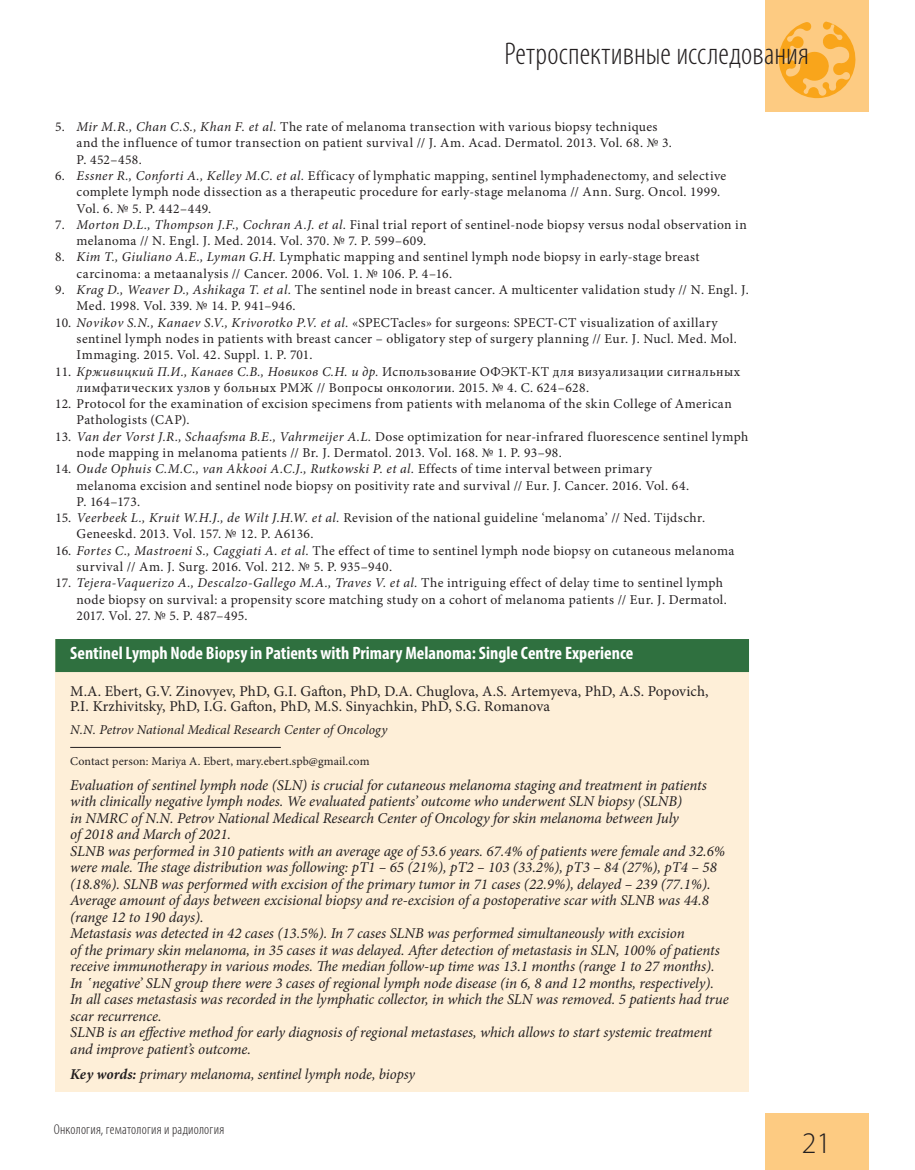
<style>
.page{position:relative;width:915px;height:1170px;background:#fff}
.page>*{position:absolute;margin:0;border:0;box-sizing:border-box;transform-origin:0 0}
.t1{font:300 condensed 31.5px "Myriad Pro";color:#231f20}
.t2{font:300 30px "Myriad Pro";color:#231f20}
.t3{font:700 condensed 18px "Myriad Pro";color:#fff}
.t4{font:italic 15px/16.5px "Minion Pro";letter-spacing:-.005em;color:#231f20}
.t5{font:15px/15px "Minion Pro";letter-spacing:.01em;color:#231f20}
.t6{font:300 condensed 14.25px "Myriad Pro";letter-spacing:.015em;color:#231f20}
.t7{font:13.5px/16.4px "Minion Pro";letter-spacing:.025em;color:#231f20}
.t8{font:italic 13.5px "Minion Pro";color:#231f20}
.t9{font:12px "Minion Pro";letter-spacing:.01em;color:#231f20}
.s1{font-style:italic}
.s2{font-weight:700}
</style>
<div class="page">
<div style="left:764px;top:1113px;width:103px;height:56px;background:#fdcb82"></div>
<div style="left:764px;top:0;width:103px;height:111px;background:#fdcb82"></div>
<svg style="left:778px;top:22px;width:78px;height:77px"></svg>
<div style="left:55px;top:639px;width:693px;height:452px;background:#feefd8"></div>
<div style="left:55px;top:639px;width:693px;height:33px;background:#2f703f"></div>
<hr style="left:70px;top:747px;width:211px;height:1px;background:#231f20">
<h1 class="t1" style="left:504px;top:35px;width:306px">Ретроспективные исследования</h1>
<p class="t7" style="left:77px;top:119px;width:596px;text-indent:-21px">5. <span class="s1">Mir M.R., Chan C.S., Khan F. et al.</span> The rate of melanoma transection with various biopsy techniques and the influence of tumor transection on patient survival // J. Am. Acad. Dermatol. 2013. Vol. 68. № 3.<br>P. 452–458.</p>
<p class="t7" style="left:77px;top:168px;width:651px;text-indent:-21px">6. <span class="s1">Essner R., Conforti A., Kelley M.C. et al.</span> Efficacy of lymphatic mapping, sentinel lymphadenectomy, and selective complete lymph node dissection as a therapeutic procedure for early-stage melanoma // Ann. Surg. Oncol. 1999.<br>Vol. 6. № 5. P. 442–449.</p>
<p class="t7" style="left:77px;top:216px;width:671px;text-indent:-21px">7. <span class="s1">Morton D.L., Thompson J.F., Cochran A.J. et al.</span> Final trial report of sentinel-node biopsy versus nodal observation in melanoma // N. Engl. J. Med. 2014. Vol. 370. № 7. P. 599–609.</p>
<p class="t7" style="left:77px;top:249px;width:624px;text-indent:-21px">8. <span class="s1">Kim T., Giuliano A.E., Lyman G.H.</span> Lymphatic mapping and sentinel lymph node biopsy in early-stage breast carcinoma: a metaanalysis // Cancer. 2006. Vol. 1. № 106. P. 4–16.</p>
<p class="t7" style="left:77px;top:281px;width:673px;text-indent:-21px">9. <span class="s1">Krag D., Weaver D., Ashikaga T. et al.</span> The sentinel node in breast cancer. A multicenter validation study // N. Engl. J.<br>Med. 1998. Vol. 339. № 14. P. 941–946.</p>
<p class="t7" style="left:77px;top:314px;width:661px;text-indent:-21px">10. <span class="s1">Novikov S.N., Kanaev S.V., Krivorotko P.V. et al.</span> «SPECTacles» for surgeons: SPECT-CT visualization of axillary sentinel lymph nodes in patients with breast cancer – obligatory step of surgery planning // Eur. J. Nucl. Med. Mol.<br>Immaging. 2015. Vol. 42. Suppl. 1. P. 701.</p>
<p class="t7" style="left:77px;top:363px;width:665px;text-indent:-21px">11. <span class="s1">Крживицкий П.И., Канаев С.В., Новиков С.Н. и др.</span> Использование ОФЭКТ-КТ для визуализации сигнальных лимфатических узлов у больных РМЖ // Вопросы онкологии. 2015. № 4. С. 624–628.</p>
<p class="t7" style="left:77px;top:395px;width:656px;text-indent:-21px">12. Protocol for the examination of excision specimens from patients with melanoma of the skin College of American<br>Pathologists (CAP).</p>
<p class="t7" style="left:77px;top:428px;width:673px;text-indent:-21px">13. <span class="s1">Van der Vorst J.R., Schaafsma B.E., Vahrmeijer A.L.</span> Dose optimization for near-infrared fluorescence sentinel lymph node mapping in melanoma patients // Br. J. Dermatol. 2013. Vol. 168. № 1. P. 93–98.</p>
<p class="t7" style="left:77px;top:461px;width:613px;text-indent:-21px">14. <span class="s1">Oude Ophuis C.M.C., van Akkooi A.C.J., Rutkowski P. et al.</span> Effects of time interval between primary melanoma excision and sentinel node biopsy on positivity rate and survival // Eur. J. Cancer. 2016. Vol. 64.<br>P. 164–173.</p>
<p class="t7" style="left:77px;top:509px;width:630px;text-indent:-21px">15. <span class="s1">Veerbeek L., Kruit W.H.J., de Wilt J.H.W. et al.</span> Revision of the national guideline ‘melanoma’ // Ned. Tijdschr.<br>Geneeskd. 2013. Vol. 157. № 12. P. A6136.</p>
<p class="t7" style="left:77px;top:542px;width:659px;text-indent:-21px">16. <span class="s1">Fortes C., Mastroeni S., Caggiati A. et al.</span> The effect of time to sentinel lymph node biopsy on cutaneous melanoma survival // Am. J. Surg. 2016. Vol. 212. № 5. P. 935–940.</p>
<p class="t7" style="left:77px;top:575px;width:651px;text-indent:-21px">17. <span class="s1">Tejera-Vaquerizo A., Descalzo-Gallego M.A., Traves V. et al.</span> The intriguing effect of delay time to sentinel lymph node biopsy on survival: a propensity score matching study on a cohort of melanoma patients // Eur. J. Dermatol.<br>2017. Vol. 27. № 5. P. 487–495.</p>
<h3 class="t3" style="left:70px;top:642px;width:564px">Sentinel Lymph Node Biopsy in Patients with Primary Melanoma: Single Centre Experience</h3>
<p class="t5" style="left:70px;top:683px;width:639px">M.A. Ebert, G.V. Zinovyev, PhD, G.I. Gafton, PhD, D.A. Chuglova, A.S. Artemyeva, PhD, A.S. Popovich,<br>P.I. Krzhivitsky, PhD, I.G. Gafton, PhD, M.S. Sinyachkin, PhD, S.G. Romanova</p>
<p class="t8" style="left:70px;top:720px;width:318px">N.N. Petrov National Medical Research Center of Oncology</p>
<p class="t9" style="left:70px;top:752px;width:301px">Contact person: Mariya A. Ebert, mary.ebert.spb@gmail.com</p>
<p class="t4" style="left:70px;top:776px;width:660px">Evaluation of sentinel lymph node (SLN) is crucial for cutaneous melanoma staging and treatment in patients with clinically negative lymph nodes. We evaluated patients’ outcome who underwent SLN biopsy (SLNB)<br>in NMRC of N.N. Petrov National Medical Research Center of Oncology for skin melanoma between July<br>of 2018 and March of 2021.<br>SLNB was performed in 310 patients with an average age of 53.6 years. 67.4% of patients were female and 32.6% were male. The stage distribution was following: pT1 – 65 (21%), pT2 – 103 (33.2%), pT3 – 84 (27%), pT4 – 58 (18.8%). SLNB was performed with excision of the primary tumor in 71 cases (22.9%), delayed – 239 (77.1%).<br>Average amount of days between excisional biopsy and re-excision of a postoperative scar with SLNB was 44.8 (range 12 to 190 days).<br>Metastasis was detected in 42 cases (13.5%). In 7 cases SLNB was performed simultaneously with excision<br>of the primary skin melanoma, in 35 cases it was delayed. After detection of metastasis in SLN, 100% of patients receive immunotherapy in various modes. The median follow-up time was 13.1 months (range 1 to 27 months).<br>In ῾negative’ SLN group there were 3 cases of regional lymph node disease (in 6, 8 and 12 months, respectively).<br>In all cases metastasis was recorded in the lymphatic collector, in which the SLN was removed. 5 patients had true scar recurrence.<br>SLNB is an effective method for early diagnosis of regional metastases, which allows to start systemic treatment and improve patient’s outcome.</p>
<p class="t4" style="left:70px;top:1065px;width:346px"><span class="s2">Key words:</span> primary melanoma, sentinel lymph node, biopsy</p>
<p class="t6" style="left:54px;top:1120px;width:172px">Онкология, гематология и радиология</p>
<h2 class="t2" style="left:801px;top:1125px;width:31px">21</h2>
</div>
